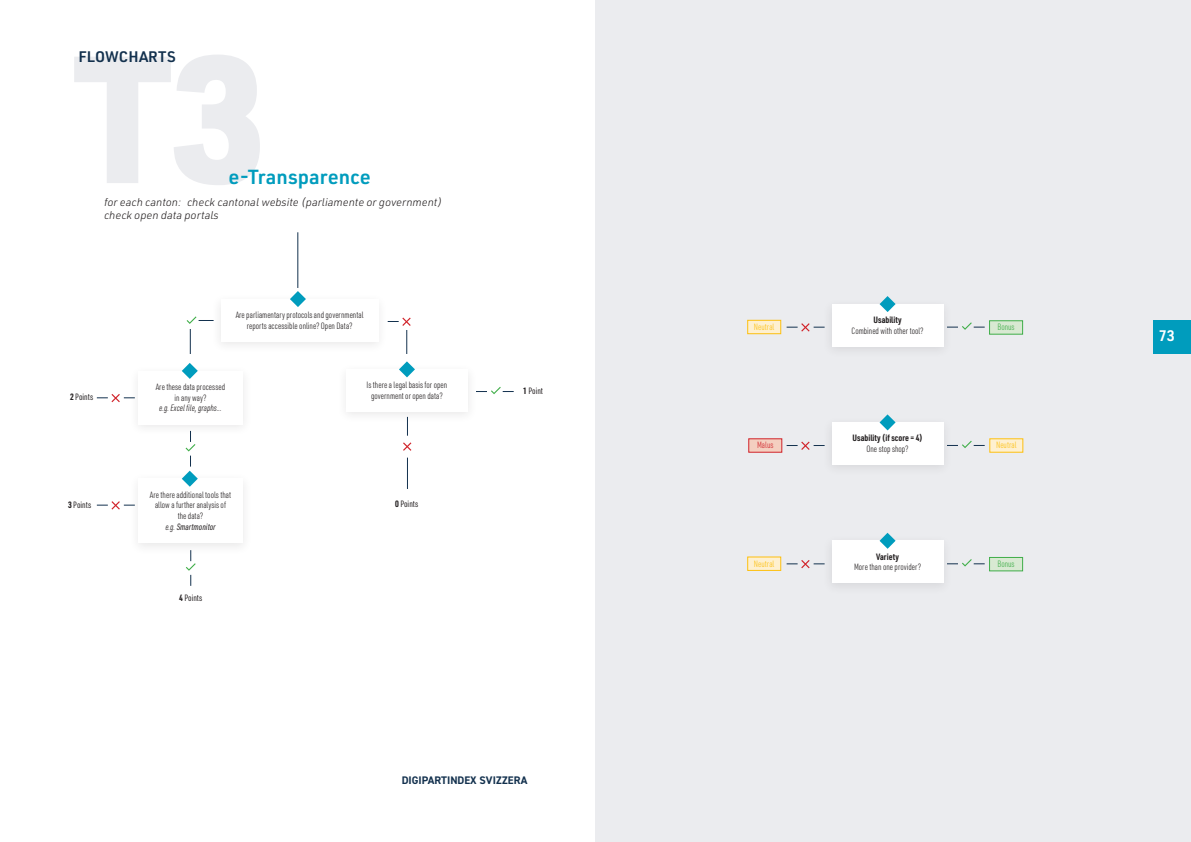
<style>
.page{position:relative;width:1191px;height:842px;background:#fff}
.page>*{position:absolute;margin:0;border:0;box-sizing:border-box;transform-origin:0 0}
.t1{font:600 20px "URWDIN";color:#009cbd}
.t2{font:600 15px "URWDIN";color:#13314e}
.t3{font:600 15px "URWDIN";color:#fff}
.t4{font:italic 300 11px "URWDIN";color:#231f20}
.t5{font:700 11px "DIN2014";color:#13314e}
.t6{font:300 9px/10.8px "URWDIN Cond";color:#231f20;text-align:center}
.t7{font:9px "URWDIN Cond";color:#231f20}
.t8{font:700 9px/10.8px "URWDIN Cond";color:#231f20;text-align:center}
.t9{font:300 9px "URWDIN Cond";color:#fdc011}
.t10{font:300 9px "URWDIN Cond";color:#40ae49}
.t11{font:300 9px "URWDIN Cond";color:#d1232a}
.s1{font-weight:700}
.s2{font-style:italic}
.s3{font-weight:400;font-style:italic}
.s4{font-weight:300}
</style>
<div class="page">
<div style="left:596px;top:1px;width:595px;height:841px;background:#ebecef"></div>
<div style="left:831px;top:304px;width:112px;height:42px;background:#fff"></div>
<svg style="left:879px;top:296px;width:16px;height:16px"></svg>
<svg style="left:947px;top:322px;width:37px;height:8px"></svg>
<svg style="left:786px;top:323px;width:38px;height:9px"></svg>
<div style="left:989px;top:320px;width:33px;height:14px;background:#d8e9d2;border:1px solid #40ae49"></div>
<div style="left:747px;top:320px;width:34px;height:14px;background:#fef0d0;border:1px solid #fdc011"></div>
<div style="left:822px;top:534px;width:131px;height:61px;background:#e7e8eb"></div>
<div style="left:831px;top:541px;width:112px;height:42px;background:#fff"></div>
<svg style="left:879px;top:533px;width:16px;height:16px"></svg>
<svg style="left:947px;top:559px;width:37px;height:8px"></svg>
<svg style="left:786px;top:560px;width:38px;height:8px"></svg>
<div style="left:989px;top:557px;width:33px;height:14px;background:#d8e9d2;border:1px solid #40ae49"></div>
<div style="left:747px;top:557px;width:34px;height:14px;background:#fef0d0;border:1px solid #fdc011"></div>
<div style="left:831px;top:422px;width:112px;height:43px;background:#fff"></div>
<svg style="left:879px;top:414px;width:16px;height:16px"></svg>
<svg style="left:947px;top:441px;width:37px;height:7px"></svg>
<svg style="left:786px;top:442px;width:38px;height:8px"></svg>
<div style="left:989px;top:438px;width:34px;height:14px;background:#fef0d0"></div>
<div style="left:748px;top:438px;width:34px;height:14px;background:#f4cfc0;border:1px solid #d1232a"></div>
<div style="left:129px;top:364px;width:123px;height:72px;background:#fbfbfb"></div>
<div style="left:138px;top:371px;width:105px;height:53px;background:#fff"></div>
<div style="left:129px;top:472px;width:123px;height:83px;background:#fbfbfb"></div>
<div style="left:138px;top:479px;width:105px;height:64px;background:#fff"></div>
<div style="left:336px;top:363px;width:141px;height:61px;background:#fbfbfb"></div>
<div style="left:346px;top:369px;width:122px;height:43px;background:#fff"></div>
<svg style="left:290px;top:291px;width:16px;height:16px"></svg>
<svg style="left:182px;top:363px;width:16px;height:16px"></svg>
<svg style="left:399px;top:361px;width:16px;height:16px"></svg>
<hr style="left:297px;top:232px;width:1px;height:56px;background:#13314e">
<svg style="left:407px;top:417px;width:1px;height:19px"></svg>
<hr style="left:407px;top:458px;width:1px;height:31px;background:#13314e">
<svg style="left:476px;top:387px;width:38px;height:7px"></svg>
<svg style="left:182px;top:431px;width:16px;height:56px"></svg>
<svg style="left:186px;top:550px;width:10px;height:36px"></svg>
<svg style="left:187px;top:316px;width:27px;height:38px"></svg>
<svg style="left:388px;top:318px;width:23px;height:36px"></svg>
<svg style="left:403px;top:442px;width:8px;height:9px"></svg>
<svg style="left:97px;top:394px;width:38px;height:8px"></svg>
<svg style="left:97px;top:501px;width:38px;height:9px"></svg>
<div style="left:1153px;top:320px;width:38px;height:33px;background:#009cbd"></div>
<p class="t2" style="left:79px;top:46px;width:99px">FLOWCHARTS</p>
<p class="t1" style="left:229px;top:163px;width:144px">e-Transparence</p>
<p class="t4" style="left:104px;top:195px;width:340px">for each canton: check cantonal website (parliamente or government)</p>
<p class="t4" style="left:104px;top:208px;width:116px">check open data portals</p>
<p class="t7" style="left:70px;top:391px;width:25px"><span class="s1">2</span> Points</p>
<p class="t7" style="left:68px;top:498px;width:25px"><span class="s1">3</span> Points</p>
<p class="t6" style="left:236px;top:309px;width:129px">Are parliamentary protocols and governmental reports accessible online? Open Data?</p>
<p class="t6" style="left:156px;top:381px;width:71px">Are these data processed in any way?<br><span class="s2">e.g. Excel file, graphs...</span></p>
<p class="t6" style="left:367px;top:379px;width:82px">Is there a legal basis for open government or open data?</p>
<p class="t7" style="left:523px;top:385px;width:21px"><span class="s1">1</span> Point</p>
<p class="t6" style="left:150px;top:489px;width:83px">Are there additional tools that allow a further analysis of the data?<br><span class="s2">e.g.</span> <span class="s3">Smartmonitor</span></p>
<p class="t7" style="left:179px;top:592px;width:25px"><span class="s1">4</span> Points</p>
<p class="t7" style="left:395px;top:498px;width:25px"><span class="s1">0</span> Points</p>
<p class="t5" style="left:402px;top:773px;width:127px">DIGIPARTINDEX SVIZZERA</p>
<p class="t6" style="left:851px;top:314px;width:74px"><span class="s1">Usability<br></span>Combined with other tool?</p>
<p class="t9" style="left:754px;top:321px;width:22px">Neutral</p>
<p class="t10" style="left:997px;top:321px;width:19px">Bonus</p>
<p class="t8" style="left:852px;top:432px;width:72px">Usability (if score = 4)<br><span class="s4">One stop shop?</span></p>
<p class="t11" style="left:757px;top:439px;width:18px">Malus</p>
<p class="t9" style="left:996px;top:439px;width:22px">Neutral</p>
<p class="t6" style="left:854px;top:551px;width:68px"><span class="s1">Variety<br></span>More than one provider?</p>
<p class="t9" style="left:754px;top:557px;width:22px">Neutral</p>
<p class="t10" style="left:997px;top:558px;width:19px">Bonus</p>
<h2 class="t3" style="left:1158px;top:326px;width:18px">73</h2>
</div>
